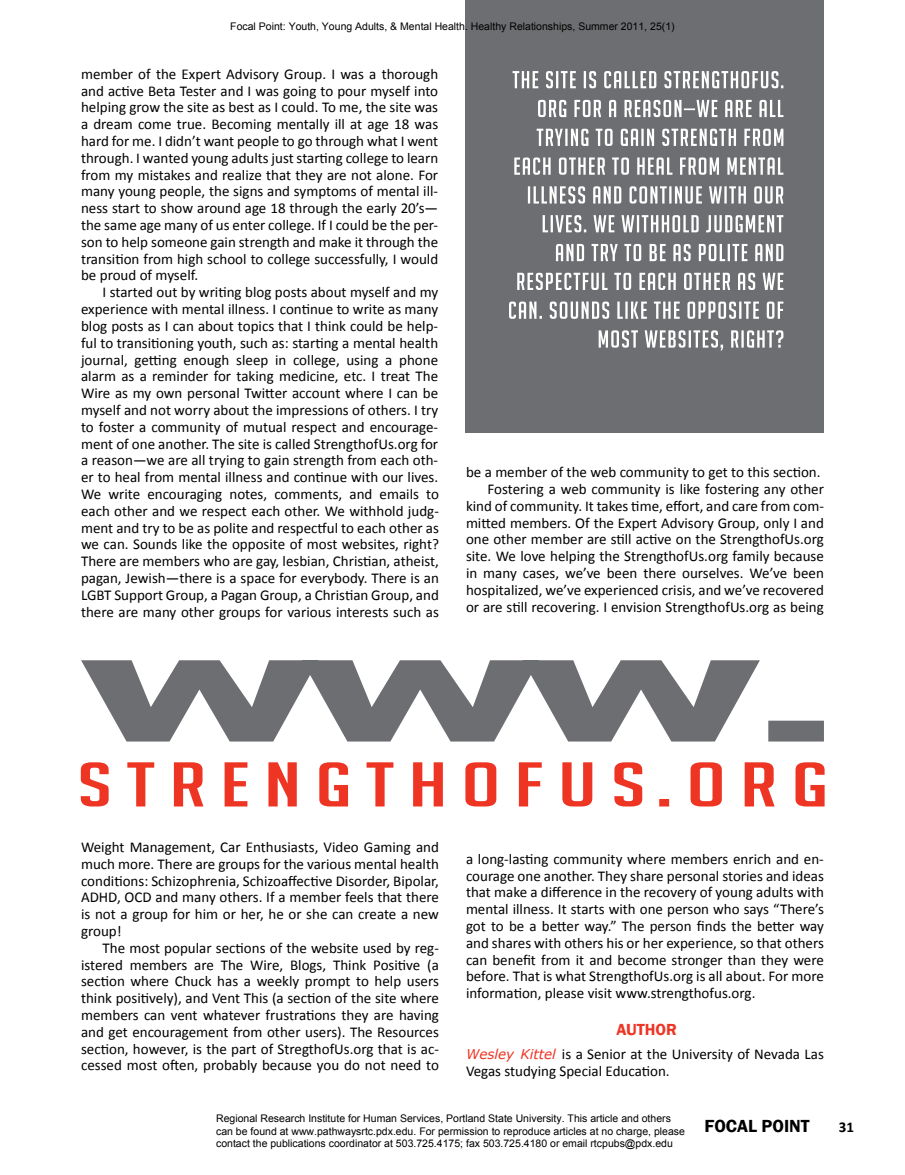
<style>
.page{position:relative;width:905px;height:1175px;background:#fff}
.page>*{position:absolute;margin:0;border:0;box-sizing:border-box;transform-origin:0 0}
.t1{font:600 18px "Franklin Gothic";color:#000}
.t2{font:600 16.5px "Franklin Gothic";color:#ee3524}
.t3{font:15px/16.8px "Calibri";color:#000;text-align:justify}
.t4{font:700 15px "Calibri";color:#000}
.t5{font:10.5px/12.6px "Arial";color:#000}
.s1{font-family:"Verdana";font-style:italic;font-size:13.5px;color:#ee3524}
</style>
<div class="page">
<svg style="left:81px;top:660px;width:742px;height:81px;fill:#6d6e71"></svg>
<div style="left:465px;top:0;width:359px;height:432px;background:#6d6e71"></div>
<svg style="left:512px;top:71px;width:271px;height:17px"></svg>
<svg style="left:538px;top:100px;width:245px;height:17px"></svg>
<svg style="left:536px;top:129px;width:247px;height:17px"></svg>
<svg style="left:514px;top:157px;width:269px;height:18px"></svg>
<svg style="left:528px;top:186px;width:255px;height:17px"></svg>
<svg style="left:542px;top:215px;width:241px;height:17px"></svg>
<svg style="left:556px;top:244px;width:227px;height:17px"></svg>
<svg style="left:517px;top:273px;width:266px;height:17px"></svg>
<svg style="left:509px;top:301px;width:274px;height:18px"></svg>
<svg style="left:598px;top:330px;width:185px;height:20px"></svg>
<svg style="left:81px;top:762px;width:561px;height:44px"></svg>
<svg style="left:659px;top:762px;width:165px;height:44px"></svg>
<p class="t5" style="left:230px;top:20px;width:446px">Focal Point: Youth, Young Adults, &amp; Mental Health. Healthy Relationships, Summer 2011, 25(1)</p>
<p class="t3" style="left:81px;top:65px;width:358px">member of the Expert Advisory Group. I was a thorough and active Beta Tester and I was going to pour myself into helping grow the site as best as I could. To me, the site was a dream come true. Becoming mentally ill at age 18 was hard for me. I didn’t want people to go through what I went through. I wanted young adults just starting college to learn from my mistakes and realize that they are not alone. For many young people, the signs and symptoms of mental ill&shy;ness start to show around age 18 through the early 20’s— the same age many of us enter college. If I could be the per&shy;son to help someone gain strength and make it through the transition from high school to college successfully, I would be proud of myself.</p>
<p class="t3" style="left:81px;top:283px;width:359px;text-indent:22px">I started out by writing blog posts about myself and my experience with mental illness. I continue to write as many blog posts as I can about topics that I think could be help&shy;ful to transitioning youth, such as: starting a mental health journal, getting enough sleep in college, using a phone alarm as a reminder for taking medicine, etc. I treat The Wire as my own personal Twitter account where I can be myself and not worry about the impressions of others. I try to foster a community of mutual respect and encourage&shy;ment of one another. The site is called StrengthofUs.org for a reason—we are all trying to gain strength from each oth&shy;er to heal from mental illness and continue with our lives.<br>We write encouraging notes, comments, and emails to each other and we respect each other. We withhold judg&shy;ment and try to be as polite and respectful to each other as we can. Sounds like the opposite of most websites, right?<br>There are members who are gay, lesbian, Christian, atheist, pagan, Jewish—there is a space for everybody. There is an LGBT Support Group, a Pagan Group, a Christian Group, and there are many other groups for various interests such as</p>
<p class="t3" style="left:466px;top:463px;width:359px;text-align:right">be a member of the web community to get to this section.<br>Fostering a web community is like fostering any other kind of community. It takes time, effort, and care from com&shy;mitted members. Of the Expert Advisory Group, only I and one other member are still active on the StrengthofUs.org site. We love helping the StrengthofUs.org family because in many cases, we’ve been there ourselves. We’ve been hospitalized, we’ve experienced crisis, and we’ve recovered or are still recovering. I envision StrengthofUs.org as being</p>
<p class="t3" style="left:81px;top:837px;width:359px">Weight Management, Car Enthusiasts, Video Gaming and much more. There are groups for the various mental health conditions: Schizophrenia, Schizoaffective Disorder, Bipolar, ADHD, OCD and many others. If a member feels that there is not a group for him or her, he or she can create a new group!</p>
<p class="t3" style="left:81px;top:938px;width:359px;text-indent:22px">The most popular sections of the website used by reg&shy;istered members are The Wire, Blogs, Think Positive (a section where Chuck has a weekly prompt to help users think positively), and Vent This (a section of the site where members can vent whatever frustrations they are having and get encouragement from other users). The Resources section, however, is the part of StregthofUs.org that is ac&shy;cessed most often, probably because you do not need to</p>
<p class="t3" style="left:466px;top:849px;width:359px">a long-lasting community where members enrich and en&shy;courage one another. They share personal stories and ideas that make a difference in the recovery of young adults with mental illness. It starts with one person who says “There’s got to be a better way.” The person finds the better way and shares with others his or her experience, so that others can benefit from it and become stronger than they were before. That is what StrengthofUs.org is all about. For more information, please visit www.strengthofus.org.</p>
<p class="t2" style="left:616px;top:1019px;width:62px">AUTHOR</p>
<p class="t3" style="left:466px;top:1044px;width:359px"><span class="s1">Wesley Kittel</span> is a Senior at the University of Nevada Las<br>Vegas studying Special Education.</p>
<p class="t5" style="left:216px;top:1112px;width:470px">Regional Research Institute for Human Services, Portland State University. This article and others can be found at www.pathwaysrtc.pdx.edu. For permission to reproduce articles at no charge, please contact the publications coordinator at 503.725.4175; fax 503.725.4180 or email rtcpubs@pdx.edu</p>
<p class="t1" style="left:704px;top:1115px;width:107px">FOCAL POINT</p>
<p class="t4" style="left:838px;top:1117px;width:17px">31</p>
</div>
